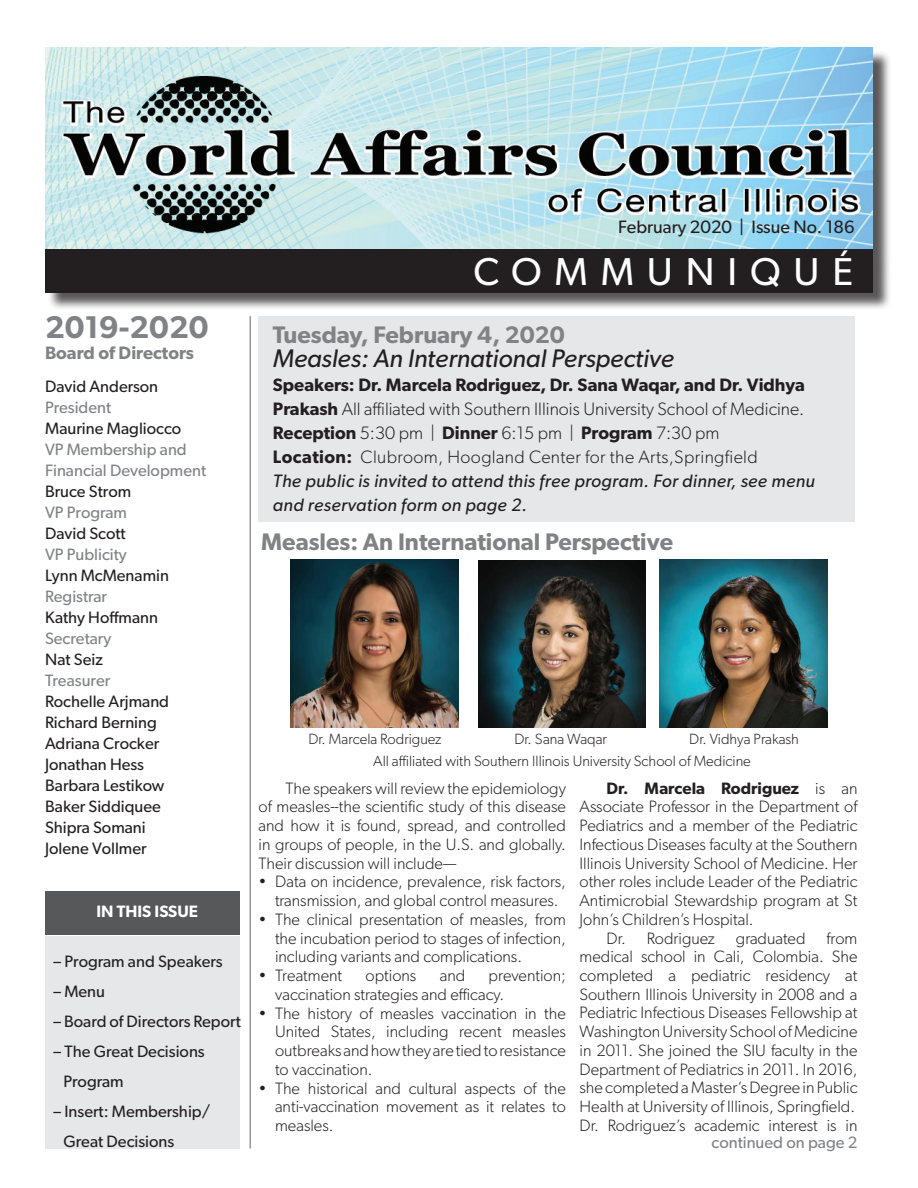
<style>
.page{position:relative;width:918px;height:1188px;background:#fff}
.page>*{position:absolute;margin:0;border:0;box-sizing:border-box;transform-origin:0 0}
.t1{font:39px "Gibson";letter-spacing:.33em;color:#fff}
.t2{font:600 31.5px "Gibson";color:#808285}
.t3{font:italic 25.5px "Gibson";color:#231f20}
.t4{font:600 24px "Gibson";color:#808285}
.t5{font:300 18px/24px "Gibson";color:#231f20}
.t6{font:18px "Gibson";color:#231f20}
.t7{font:600 18px "Gibson";color:#808285}
.t8{font:300 16.5px/18.8px "Gibson";color:#231f20;text-align:justify}
.t9{font:16.5px/21px "Gibson";color:#231f20}
.t10{font:16.5px/21px "Gibson";color:#808285}
.t11{font:600 16.5px "Gibson";color:#231f20}
.t12{font:600 16.5px "Gibson";color:#fff}
.t13{font:300 14.85px/21.3px "Gibson";color:#231f20}
.s1{font-weight:600}
.s2{font-weight:400;font-style:italic}
.s3{font-weight:300}
</style>
<div class="page">
<div style="left:47px;top:50px;width:845px;height:261px;background:#231f20;opacity:.75"></div>
<img style="left:45px;top:48px;width:828px;height:201px">
<div style="left:45px;top:249px;width:828px;height:43px;background:#231f20"></div>
<div style="left:45px;top:936px;width:195px;height:212px;background:#e6e7e9"></div>
<div style="left:45px;top:892px;width:195px;height:43px;background:#57585a"></div>
<hr style="left:250px;top:316px;width:1px;height:832px;background:#939598">
<div style="left:258px;top:316px;width:597px;height:206px;background:#e6e7e9"></div>
<img style="left:660px;top:560px;width:168px;height:168px">
<img style="left:291px;top:560px;width:168px;height:168px">
<img style="left:478px;top:561px;width:168px;height:167px">
<h2 class="t2" style="left:45px;top:308px;width:165px">2019-2020</h2>
<p class="t7" style="left:45px;top:342px;width:150px">Board of Directors</p>
<p class="t9" style="left:45px;top:376px;width:115px">David Anderson</p>
<p class="t10" style="left:45px;top:397px;width:68px">President</p>
<p class="t9" style="left:45px;top:418px;width:138px">Maurine Magliocco</p>
<p class="t10" style="left:45px;top:439px;width:163px">VP Membership and<br>Financial Development</p>
<p class="t9" style="left:45px;top:481px;width:88px">Bruce Strom</p>
<p class="t10" style="left:45px;top:502px;width:84px">VP Program</p>
<p class="t9" style="left:45px;top:523px;width:82px">David Scott</p>
<p class="t10" style="left:45px;top:544px;width:83px">VP Publicity</p>
<p class="t9" style="left:45px;top:565px;width:125px">Lynn McMenamin</p>
<p class="t10" style="left:45px;top:586px;width:64px">Registrar</p>
<p class="t9" style="left:45px;top:607px;width:115px">Kathy Hoffmann</p>
<p class="t10" style="left:45px;top:628px;width:68px">Secretary</p>
<p class="t9" style="left:45px;top:649px;width:59px">Nat Seiz</p>
<p class="t10" style="left:45px;top:670px;width:67px">Treasurer</p>
<p class="t9" style="left:45px;top:691px;width:126px">Rochelle Arjmand<br>Richard Berning<br>Adriana Crocker<br>Jonathan Hess<br>Barbara Lestikow<br>Baker Siddiquee<br>Shipra Somani<br>Jolene Vollmer</p>
<p class="t12" style="left:96px;top:901px;width:103px">IN THIS ISSUE</p>
<p class="t9" style="left:54px;top:950px;width:171px">– Program and Speakers</p>
<p class="t9" style="left:54px;top:980px;width:53px">– Menu</p>
<p class="t9" style="left:54px;top:1010px;width:189px">– Board of Directors Report</p>
<p class="t9" style="left:63px;top:1036px;width:143px;line-height:30px;text-indent:-10px">– The Great Decisions<br>Program</p>
<p class="t9" style="left:63px;top:1096px;width:148px;line-height:30px;text-indent:-10px">– Insert: Membership/<br>Great Decisions</p>
<p class="t6" style="left:618px;top:216px;width:238px">February 2020 | Issue No. 186</p>
<h1 class="t1" style="left:474px;top:248px;width:381px">COMMUNIQUÉ</h1>
<h3 class="t4" style="left:273px;top:320px;width:294px">Tuesday, February 4, 2020</h3>
<h3 class="t3" style="left:273px;top:343px;width:403px">Measles: An International Perspective</h3>
<p class="t5" style="left:273px;top:372px;width:543px"><span class="s1">Speakers: Dr. Marcela Rodriguez, Dr. Sana Waqar, and Dr. Vidhya Prakash</span> All affiliated with Southern Illinois University School of Medicine.<br><span class="s1">Reception</span> 5:30 pm | <span class="s1">Dinner</span> 6:15 pm | <span class="s1">Program</span> 7:30 pm<br><span class="s1">Location:</span> Clubroom, Hoogland Center for the Arts,Springfield<br><span class="s2">The public is invited to attend this free program. For dinner, see menu and reservation form on page 2.</span></p>
<h3 class="t4" style="left:261px;top:527px;width:414px">Measles: An International Perspective</h3>
<p class="t13" style="left:308px;top:728px;width:135px">Dr. Marcela Rodriguez</p>
<p class="t13" style="left:514px;top:728px;width:94px">Dr. Sana Waqar</p>
<p class="t13" style="left:373px;top:728px;width:427px;text-indent:316px">Dr. Vidhya Prakash<br>All affiliated with Southern Illinois University School of Medicine</p>
<p class="t8" style="left:259px;top:778px;width:309px;text-indent:27px">The speakers will review the epidemiology of measles--the scientific study of this disease and how it is found, spread, and controlled in groups of people, in the U.S. and globally.<br>Their discussion will include—</p>
<p class="t8" style="left:259px;top:872px;width:309px;text-align:center">• Data on incidence, prevalence, risk factors, transmission, and global control measures.</p>
<p class="t8" style="left:275px;top:910px;width:292px;text-indent:-16px">• The clinical presentation of measles, from the incubation period to stages of infection, including variants and complications.</p>
<p class="t8" style="left:259px;top:966px;width:85px">• Treatment</p>
<p class="t8" style="left:366px;top:966px;width:52px">options</p>
<p class="t8" style="left:440px;top:966px;width:27px">and</p>
<p class="t8" style="left:275px;top:966px;width:292px;text-indent:214px">prevention; vaccination strategies and efficacy.</p>
<p class="t8" style="left:275px;top:1003px;width:292px;text-indent:-16px">• The history of measles vaccination in the United States, including recent measles outbreaks and how they are tied to resistance to vaccination.</p>
<p class="t8" style="left:275px;top:1078px;width:292px;text-indent:-16px">• The historical and cultural aspects of the anti-vaccination movement as it relates to measles.</p>
<p class="t11" style="left:607px;top:778px;width:252px">Dr. Marcela Rodriguez <span class="s3">is an</span></p>
<p class="t8" style="left:580px;top:797px;width:279px">Associate Professor in the Department of</p>
<p class="t8" style="left:580px;top:816px;width:279px">Pediatrics and a member of the Pediatric</p>
<p class="t8" style="left:580px;top:835px;width:279px">Infectious Diseases faculty at the Southern</p>
<p class="t8" style="left:580px;top:853px;width:279px">Illinois University School of Medicine. Her</p>
<p class="t8" style="left:580px;top:872px;width:279px">other roles include Leader of the Pediatric</p>
<p class="t8" style="left:580px;top:891px;width:279px">Antimicrobial Stewardship program at St</p>
<p class="t8" style="left:580px;top:910px;width:176px">John’s Children’s Hospital.</p>
<p class="t8" style="left:607px;top:928px;width:110px">Dr. Rodriguez</p>
<p class="t8" style="left:736px;top:928px;width:71px">graduated</p>
<p class="t8" style="left:580px;top:928px;width:279px;text-align:left;text-indent:247px">from medical school in Cali, Colombia. She completed a pediatric residency at Southern Illinois University in 2008 and a Pediatric Infectious Diseases Fellowship at Washington University School of Medicine in 2011. She joined the SIU faculty in the Department of Pediatrics in 2011. In 2016, she completed a Master’s Degree in Public Health at University of Illinois, Springfield.<br>Dr. Rodriguez’s academic interest is in</p>
<p class="t10" style="left:711px;top:1131px;width:147px">continued on page 2</p>
</div>
